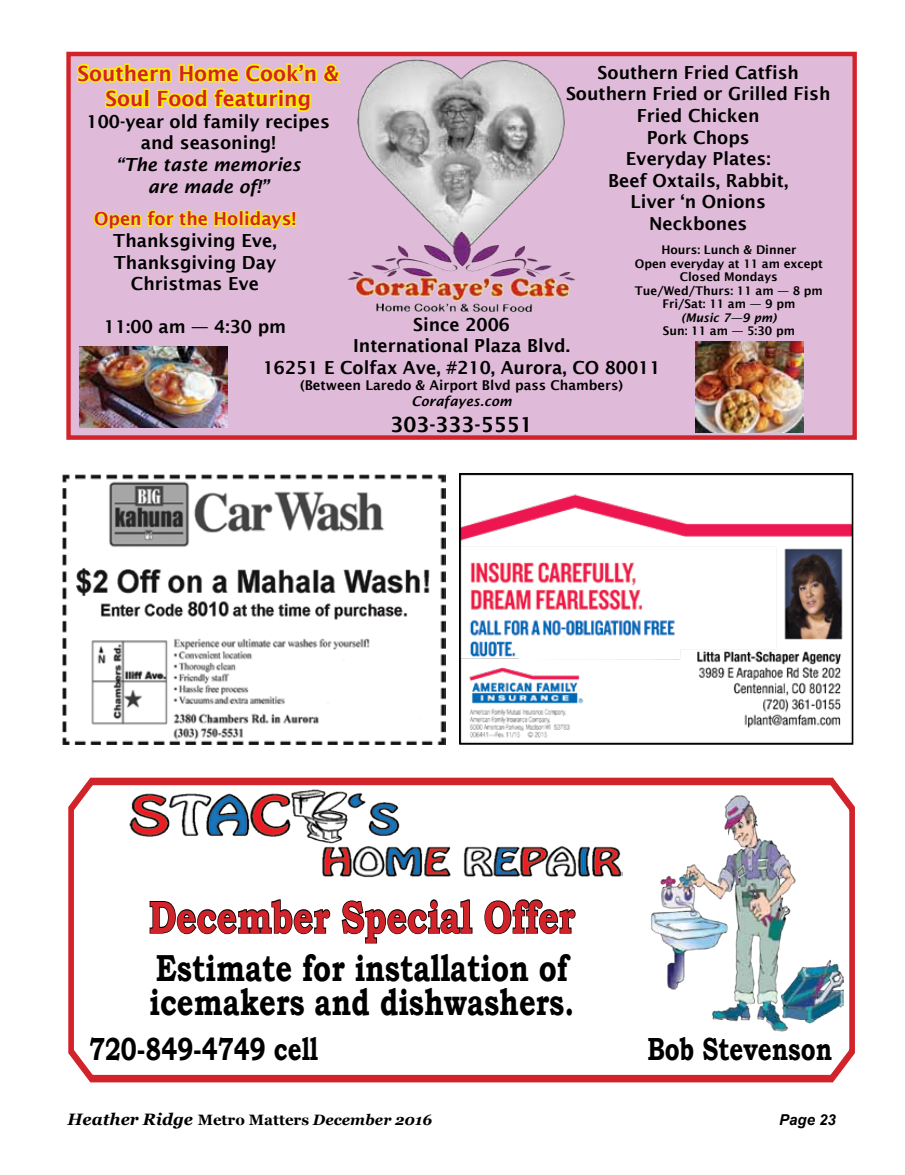
<style>
.page{position:relative;width:905px;height:1175px;background:#fff}
.page>*{position:absolute;margin:0;border:0;box-sizing:border-box;transform-origin:0 0}
.t1{font:700 45.15px "Bookman Old Style";color:#d2232a;scale:.77 1}
.t2{font:700 37.65px/33.9px "Bookman Old Style";color:#000;scale:.77 1}
.t3{font:700 31.95px "Bookman Old Style";color:#000;scale:.75 1}
.t4{font:600 21px/25.2px "Lucida Sans";color:#d2232a;text-align:center}
.t5{font:600 21px "Lucida Sans";color:#000}
.t6{font:600 18px/21.6px "Lucida Sans";color:#000;text-align:center}
.t7{font:italic 600 18px/21.6px "Lucida Sans";color:#000;text-align:center}
.t8{font:600 18px "Lucida Sans";color:#d2232a}
.t9{font:italic 700 16.5px "Georgia";color:#000}
.t10{font:italic 700 15px "Arial";color:#000}
.t11{font:600 13.5px "Lucida Sans";color:#000}
.t12{font:italic 600 13.5px "Lucida Sans";color:#000}
.t13{font:600 12px/13.5px "Lucida Sans";color:#000;text-align:center}
.t14{font:italic 600 12px "Lucida Sans";color:#000}
.s1{font-style:normal;font-size:15px}
.s2{font-size:15px}
</style>
<div class="page">
<div style="left:69px;top:54px;width:785px;height:383px;background:#e0bbd9"></div>
<div style="left:66px;top:52px;width:790px;height:388px;border:4px solid #d2232a"></div>
<img style="left:347px;top:59px;width:228px;height:253px">
<svg style="left:93px;top:210px;width:204px;height:20px"></svg>
<svg style="left:77px;top:63px;width:264px;height:49px"></svg>
<img style="left:695px;top:342px;width:108px;height:90px">
<img style="left:80px;top:346px;width:147px;height:81px">
<img style="left:462px;top:494px;width:388px;height:244px">
<div style="left:459px;top:473px;width:394px;height:271px;border:2px solid #000"></div>
<img style="left:63px;top:474px;width:382px;height:270px">
<svg style="left:68px;top:777px;width:787px;height:306px"></svg>
<img style="left:101px;top:786px;width:521px;height:94px">
<img style="left:650px;top:794px;width:193px;height:237px">
<svg style="left:149px;top:897px;width:182px;height:38px"></svg>
<svg style="left:341px;top:898px;width:132px;height:46px"></svg>
<svg style="left:483px;top:898px;width:93px;height:37px"></svg>
<p class="t6" style="left:566px;top:61px;width:266px">Southern Fried Catfish<br>Southern Fried or Grilled Fish<br>Fried Chicken<br>Pork Chops<br>Everyday Plates:<br>Beef Oxtails, Rabbit,<br>Liver ‘n Onions<br>Neckbones</p>
<p class="t13" style="left:634px;top:243px;width:190px">Hours: Lunch &amp; Dinner<br>Open everyday at 11 am except<br>Closed Mondays<br>Tue/Wed/Thurs: 11 am — 8 pm<br>Fri/Sat: 11 am — 9 pm</p>
<p class="t14" style="left:681px;top:310px;width:97px">(Music 7—9 pm)</p>
<p class="t13" style="left:662px;top:324px;width:134px">Sun: 11 am — 5:30 pm</p>
<p class="t4" style="left:78px;top:61px;width:263px">Southern Home Cook’n &amp;<br>Soul Food featuring</p>
<p class="t6" style="left:87px;top:110px;width:245px">100-year old family recipes and seasoning!</p>
<p class="t7" style="left:116px;top:154px;width:186px">“The taste memories are made of!”</p>
<p class="t8" style="left:94px;top:209px;width:203px">Open for the Holidays!</p>
<p class="t6" style="left:113px;top:230px;width:165px">Thanksgiving Eve,<br>Thanksgiving Day<br>Christmas Eve</p>
<p class="t6" style="left:104px;top:316px;width:184px">11:00 am — 4:30 pm</p>
<p class="t6" style="left:263px;top:313px;width:399px">Since 2006<br>International Plaza Blvd.<br>16251 E Colfax Ave, #210, Aurora, CO 80011</p>
<p class="t11" style="left:300px;top:378px;width:324px">(Between Laredo &amp; Airport Blvd pass Chambers)</p>
<p class="t12" style="left:411px;top:394px;width:102px">Corafayes.com</p>
<p class="t5" style="left:390px;top:412px;width:144px">303-333-5551</p>
<h1 class="t1" style="left:149px;top:884px;width:554px">December Special Offer</h1>
<h2 class="t2" style="left:149px;top:951px;width:553px">Estimate for installation of icemakers and dishwashers.</h2>
<h3 class="t3" style="left:89px;top:1026px;width:307px">720-849-4749 cell</h3>
<h3 class="t3" style="left:647px;top:1026px;width:248px">Bob Stevenson</h3>
<p class="t9" style="left:68px;top:1109px;width:366px">Heather Ridge <span class="s1">Metro Matters</span> <span class="s2">December 2016</span></p>
<p class="t10" style="left:779px;top:1110px;width:58px">Page 23</p>
</div>
